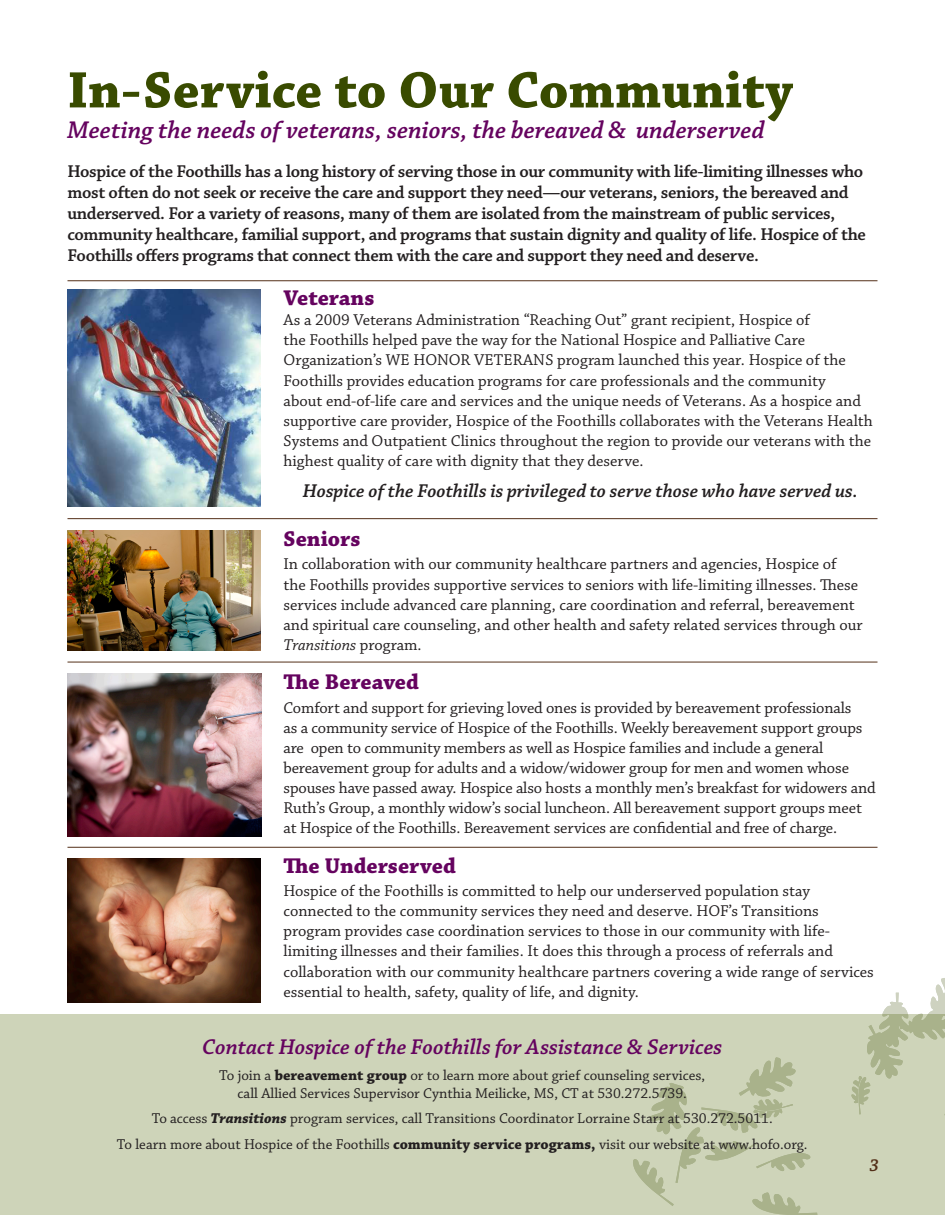
<style>
.page{position:relative;width:945px;height:1215px;background:#fff}
.page>*{position:absolute;margin:0;border:0;box-sizing:border-box;transform-origin:0 0}
.t1{font:700 54px "Chaparral Pro";color:#394b00}
.t2{font:italic 600 25.5px "Chaparral Pro";color:#65035f}
.Subtitle{font:italic 600 22.5px "Chaparral Pro";color:#65035f}
.Subtitle-2{font:700 22.5px "Chaparral Pro";color:#65035f}
.t3{font:italic 600 19.5px "Chaparral Pro";color:#231f20}
.t4{font:600 18px/21px "Chaparral Pro";letter-spacing:-.02em;color:#231f20}
.t5{font:italic 600 18px "Chaparral Pro";color:#532f18}
.t6{font:16.5px/20.1px "Chaparral Pro";color:#231f20}
.Subtitle-3{font:15px/18px "Chaparral Pro";color:#231f20;text-align:center}
.s1{font-style:italic}
.s2{font-weight:700}
.s3{font-weight:700;font-style:italic}
</style>
<div class="page">
<div style="left:0;top:1014px;width:945px;height:201px;background:#ced4b9"></div>
<hr style="left:68px;top:280px;width:810px;height:1px;background:#532f18">
<hr style="left:68px;top:518px;width:810px;height:1px;background:#532f18">
<hr style="left:68px;top:662px;width:810px;height:1px;background:#532f18">
<hr style="left:68px;top:847px;width:810px;height:1px;background:#532f18">
<svg style="left:851px;top:978px;width:94px;height:137px"></svg>
<svg style="left:633px;top:1057px;width:184px;height:158px"></svg>
<img style="left:68px;top:673px;width:193px;height:163px">
<img style="left:68px;top:531px;width:193px;height:120px">
<img style="left:68px;top:290px;width:193px;height:217px">
<img style="left:68px;top:858px;width:193px;height:145px">
<p class="t1" style="left:68px;top:59px;width:727px">In-Service to Our Community</p>
<p class="t2" style="left:68px;top:116px;width:699px">Meeting the needs of veterans, seniors, the bereaved &amp; underserved</p>
<p class="t4" style="left:68px;top:161px;width:800px">Hospice of the Foothills has a long history of serving those in our community with life-limiting illnesses who most often do not seek or receive the care and support they need—our veterans, seniors, the bereaved and underserved. For a variety of reasons, many of them are isolated from the mainstream of public services, community healthcare, familial support, and programs that sustain dignity and quality of life. Hospice of the Foothills offers programs that connect them with the care and support they need and deserve.</p>
<p class="Subtitle-2" style="left:284px;top:285px;width:92px">Veterans</p>
<p class="t6" style="left:284px;top:311px;width:591px">As a 2009 Veterans Administration “Reaching Out” grant recipient, Hospice of<br>the Foothills helped pave the way for the National Hospice and Palliative Care Organization’s WE HONOR VETERANS program launched this year. Hospice of the Foothills provides education programs for care professionals and the community<br>about end-of-life care and services and the unique needs of Veterans. As a hospice and supportive care provider, Hospice of the Foothills collaborates with the Veterans Health Systems and Outpatient Clinics throughout the region to provide our veterans with the highest quality of care with dignity that they deserve.</p>
<p class="t3" style="left:303px;top:480px;width:557px">Hospice of the Foothills is privileged to serve those who have served us.</p>
<p class="Subtitle-2" style="left:284px;top:526px;width:78px">Seniors</p>
<p class="t6" style="left:284px;top:555px;width:581px">In collaboration with our community healthcare partners and agencies, Hospice of the Foothills provides supportive services to seniors with life-limiting illnesses. These services include advanced care planning, care coordination and referral, bereavement and spiritual care counseling, and other health and safety related services through our <span class="s1">Transitions</span> program.</p>
<p class="Subtitle-2" style="left:284px;top:669px;width:137px">The Bereaved</p>
<p class="t6" style="left:284px;top:698px;width:594px">Comfort and support for grieving loved ones is provided by bereavement professionals<br>as a community service of Hospice of the Foothills. Weekly bereavement support groups are open to community members as well as Hospice families and include a general bereavement group for adults and a widow/widower group for men and women whose spouses have passed away. Hospice also hosts a monthly men’s breakfast for widowers and Ruth’s Group, a monthly widow’s social luncheon. All bereavement support groups meet at Hospice of the Foothills. Bereavement services are confidential and free of charge.</p>
<p class="Subtitle-2" style="left:284px;top:852px;width:174px">The Underserved</p>
<p class="t6" style="left:284px;top:882px;width:592px">Hospice of the Foothills is committed to help our underserved population stay connected to the community services they need and deserve. HOF’s Transitions program provides case coordination services to those in our community with life&shy;limiting illnesses and their families. It does this through a process of referrals and collaboration with our community healthcare partners covering a wide range of services essential to health, safety, quality of life, and dignity.</p>
<p class="Subtitle" style="left:202px;top:1034px;width:522px">Contact Hospice of the Foothills for Assistance &amp; Services</p>
<p class="Subtitle-3" style="left:219px;top:1066px;width:488px">To join a <span class="s2">bereavement group</span> or to learn more about grief counseling services, call Allied Services Supervisor Cynthia Meilicke, MS, CT at 530.272.5739.</p>
<p class="Subtitle-3" style="left:152px;top:1110px;width:623px">To access <span class="s3">Transitions</span> program services, call Transitions Coordinator Lorraine Starr at 530.272.5011.</p>
<p class="Subtitle-3" style="left:117px;top:1136px;width:692px">To learn more about Hospice of the Foothills <span class="s2">community service programs,</span> visit our website at www.hofo.org.</p>
<p class="t5" style="left:870px;top:1155px;width:11px">3</p>
</div>
